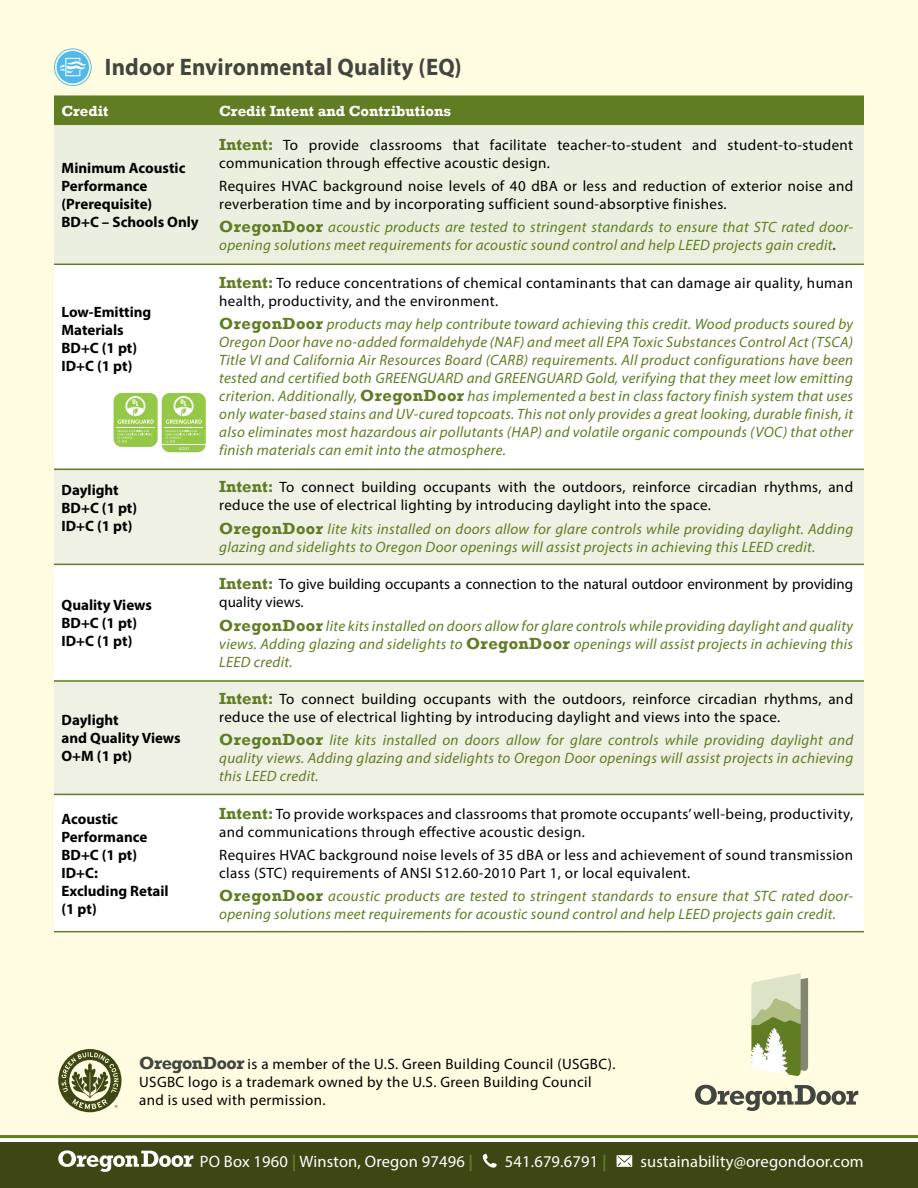
<style>
.page{position:relative;width:918px;height:1188px;background:#fff}
.page>*{position:absolute;margin:0;border:0;box-sizing:border-box;transform-origin:0 0}
.t1{font:700 24px "Myriad Pro";letter-spacing:.01em;color:#41463e;scale:.95 1}
.t2{font:16.5px "Myriad Pro";letter-spacing:.01em;color:#fff}
.t3{font:italic 15px/18px "Myriad Pro";letter-spacing:.02em;color:#607d23}
.t4{font:15px/18px "Myriad Pro";letter-spacing:.025em;color:#000}
.t5{font:700 15px/18px "Myriad Pro";color:#000}
.t6{font:15px/18px "Myriad Pro";color:#000}
.t7{font:700 15px "Rockwell";color:#fff}
.s1{font-family:"Rockwell";font-weight:700;font-size:16.5px;color:#607d23}
.s2{font-family:"Rockwell";font-weight:700;font-style:normal;font-size:16.5px}
.s3{font-weight:600;color:#3e441c}
.s4{font-family:"Rockwell";font-weight:700;font-size:18px;color:#41463e}
.s5{font-weight:700;color:#607d23}
</style>
<div class="page">
<div style="left:0;top:0;width:918px;height:1136px;background:#fffce1"></div>
<div style="left:0;top:1142px;width:918px;height:46px;background:#3e4614"></div>
<hr style="left:0;top:1135px;width:918px;height:3px;background:#607d23">
<hr style="left:917px;top:322px;width:1px;height:483px;background:#607d23">
<hr style="left:917px;top:793px;width:1px;height:343px;background:#fffce1">
<hr style="left:917px;top:0;width:1px;height:317px;background:#3e441c">
<div style="left:54px;top:95px;width:810px;height:30px;background:#607d23"></div>
<div style="left:54px;top:125px;width:810px;height:138px;background:#ebefdf"></div>
<div style="left:54px;top:263px;width:810px;height:205px;background:#fff"></div>
<div style="left:54px;top:468px;width:810px;height:96px;background:#eff1e5"></div>
<svg style="left:54px;top:565px;width:810px;height:366px;fill:#fff"></svg>
<svg style="left:749px;top:973px;width:59px;height:103px;background:#b7c197"></svg>
<svg style="left:695px;top:1085px;width:163px;height:26px"></svg>
<svg style="left:58px;top:1049px;width:64px;height:63px"></svg>
<div style="left:162px;top:393px;width:44px;height:59px;background:#94c947;border-radius:8px"></div>
<hr style="left:162px;top:444px;width:44px;height:1px;background:#fff">
<svg style="left:166px;top:430px;width:34px;height:20px"></svg>
<hr style="left:164px;top:427px;width:39px;height:1px;background:#fff">
<svg style="left:166px;top:396px;width:36px;height:28px"></svg>
<div style="left:114px;top:393px;width:44px;height:54px;background:#94c947;border-radius:8px"></div>
<svg style="left:118px;top:430px;width:34px;height:12px"></svg>
<hr style="left:116px;top:427px;width:39px;height:1px;background:#fff">
<svg style="left:118px;top:396px;width:36px;height:28px"></svg>
<hr style="left:54px;top:794px;width:810px;height:1px;background:#607d23">
<hr style="left:54px;top:931px;width:810px;height:1px;background:#607d23">
<hr style="left:54px;top:680px;width:810px;height:2px;background:#607d23">
<hr style="left:54px;top:564px;width:810px;height:1px;background:#607d23">
<hr style="left:54px;top:469px;width:810px;height:1px;background:#607d23">
<hr style="left:54px;top:264px;width:810px;height:1px;background:#607d23">
<svg style="left:58px;top:1150px;width:135px;height:22px"></svg>
<svg style="left:483px;top:1154px;width:14px;height:14px"></svg>
<svg style="left:617px;top:1155px;width:15px;height:12px"></svg>
<svg style="left:54px;top:48px;width:38px;height:38px"></svg>
<img style="left:917px;top:324px;width:1px;height:185px">
<h1 class="t1" style="left:105px;top:51px;width:377px">Indoor Environmental Quality (EQ)</h1>
<p class="t7" style="left:62px;top:101px;width:48px">Credit</p>
<p class="t7" style="left:219px;top:101px;width:233px">Credit Intent and Contributions</p>
<p class="t5" style="left:62px;top:158px;width:139px">Minimum Acoustic<br>Performance (Prerequisite)<br>BD+C – Schools Only</p>
<p class="t5" style="left:62px;top:303px;width:91px">Low-Emitting<br>Materials<br>BD+C (1 pt)<br>ID+C (1 pt)</p>
<p class="t4" style="left:219px;top:135px;width:635px"><span class="s1">Intent:</span> To provide classrooms that facilitate teacher-to-student and student-to-student communication through effective acoustic design.</p>
<p class="t4" style="left:219px;top:177px;width:635px">Requires HVAC background noise levels of 40 dBA or less and reduction of exterior noise and reverberation time and by incorporating sufficient sound-absorptive finishes.</p>
<p class="t3" style="left:219px;top:218px;width:635px"><span class="s2">OregonDoor</span> acoustic products are tested to stringent standards to ensure that STC rated door&shy;opening solutions meet requirements for acoustic sound control and help LEED projects gain credit<span class="s3">.</span></p>
<p class="t4" style="left:219px;top:273px;width:635px"><span class="s1">Intent:</span> To reduce concentrations of chemical contaminants that can damage air quality, human health, productivity, and the environment.</p>
<p class="t3" style="left:219px;top:315px;width:636px;text-align:justify"><span class="s2">OregonDoor</span> products may help contribute toward achieving this credit. Wood products soured by Oregon Door have no-added formaldehyde (NAF) and meet all EPA Toxic Substances Control Act (TSCA)<br>Title VI and California Air Resources Board (CARB) requirements. All product configurations have been tested and certified both GREENGUARD and GREENGUARD Gold, verifying that they meet low emitting criterion. Additionally, <span class="s2">OregonDoor</span> has implemented a best in class factory finish system that uses only water-based stains and UV-cured topcoats. This not only provides a great looking, durable finish, it also eliminates most hazardous air pollutants (HAP) and volatile organic compounds (VOC) that other finish materials can emit into the atmosphere.</p>
<p class="t5" style="left:62px;top:481px;width:77px">Daylight<br>BD+C (1 pt)<br>ID+C (1 pt)</p>
<p class="t4" style="left:219px;top:478px;width:635px"><span class="s1">Intent:</span> To connect building occupants with the outdoors, reinforce circadian rhythms, and reduce the use of electrical lighting by introducing daylight into the space.</p>
<p class="t3" style="left:219px;top:520px;width:635px"><span class="s2">OregonDoor</span> lite kits installed on doors allow for glare controls while providing daylight. Adding glazing and sidelights to Oregon Door openings will assist projects in achieving this LEED credit.</p>
<p class="t5" style="left:62px;top:595px;width:92px">Quality Views<br>BD+C (1 pt)<br>ID+C (1 pt)</p>
<p class="t5" style="left:62px;top:710px;width:121px">Daylight<br>and Quality Views<br>O+M (1 pt)</p>
<p class="t6" style="left:219px;top:575px;width:635px"><span class="s1">Intent:</span> To give building occupants a connection to the natural outdoor environment by providing quality views.</p>
<p class="t3" style="left:219px;top:616px;width:635px;text-align:justify"><span class="s2">OregonDoor</span> lite kits installed on doors allow for glare controls while providing daylight and quality views. Adding glazing and sidelights to <span class="s2">OregonDoor</span> openings will assist projects in achieving this LEED credit.</p>
<p class="t4" style="left:219px;top:690px;width:635px"><span class="s1">Intent:</span> To connect building occupants with the outdoors, reinforce circadian rhythms, and reduce the use of electrical lighting by introducing daylight and views into the space.</p>
<p class="t3" style="left:219px;top:731px;width:636px;text-align:justify"><span class="s2">OregonDoor</span> lite kits installed on doors allow for glare controls while providing daylight and quality views. Adding glazing and sidelights to Oregon Door openings will assist projects in achieving this LEED credit.</p>
<p class="t5" style="left:62px;top:809px;width:109px">Acoustic<br>Performance<br>BD+C (1 pt)<br>ID+C:<br>Excluding Retail (1 pt)</p>
<p class="t4" style="left:219px;top:804px;width:636px"><span class="s1">Intent:</span> To provide workspaces and classrooms that promote occupants’ well-being, productivity, and communications through effective acoustic design.</p>
<p class="t4" style="left:219px;top:846px;width:636px">Requires HVAC background noise levels of 35 dBA or less and achievement of sound transmission class (STC) requirements of ANSI S12.60-2010 Part 1, or local equivalent.</p>
<p class="t3" style="left:219px;top:887px;width:635px"><span class="s2">OregonDoor</span> acoustic products are tested to stringent standards to ensure that STC rated door&shy;opening solutions meet requirements for acoustic sound control and help LEED projects gain credit.</p>
<p class="t4" style="left:139px;top:1055px;width:478px"><span class="s4">OregonDoor</span> is a member of the U.S. Green Building Council (USGBC).<br>USGBC logo is a trademark owned by the U.S. Green Building Council and is used with permission.</p>
<p class="t2" style="left:200px;top:1151px;width:275px">PO Box 1960 <span class="s5">|</span> Winston, Oregon 97496 <span class="s5">|</span></p>
<p class="t2" style="left:505px;top:1151px;width:103px">541.679.6791 <span class="s5">|</span></p>
<p class="t2" style="left:640px;top:1151px;width:225px">sustainability@oregondoor.com</p>
</div>
